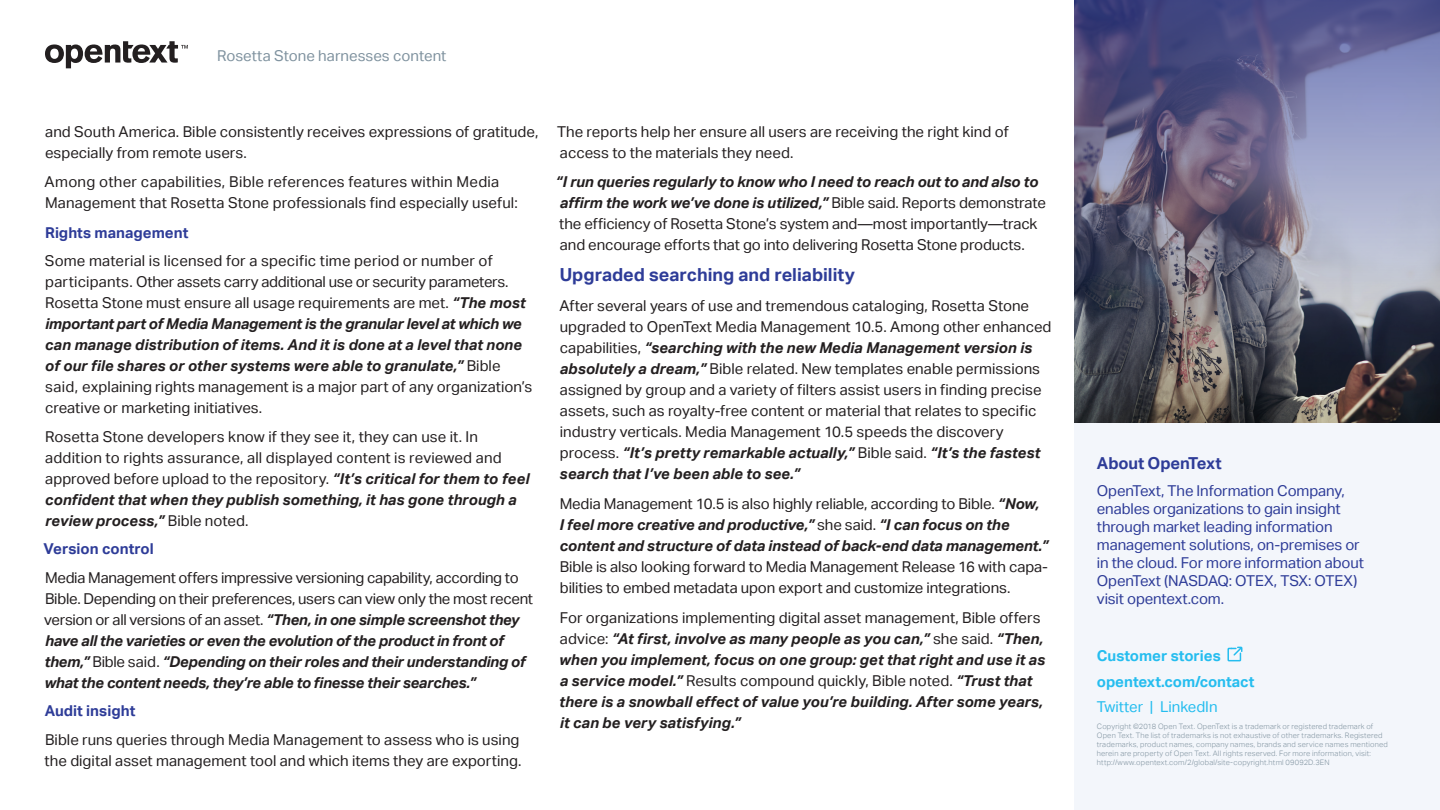
<style>
.page{position:relative;width:1440px;height:810px;background:#fff}
.page>*{position:absolute;margin:0;border:0;box-sizing:border-box;transform-origin:0 0}
.t1{font:700 18px "Aktiv Grotesk";color:#2e3c98}
.Sidebar_H1{font:700 16.5px "Aktiv Grotesk";letter-spacing:-.01em;color:#2e3c98}
.Body{font:15px/21px "Aktiv Grotesk";color:#231f20}
.Body-2{font:italic 700 15px/21px "Aktiv Grotesk";letter-spacing:-.01em;color:#231f20}
.About_OT{font:15px/18px "Aktiv Grotesk";letter-spacing:-.01em;color:#2e3c98}
.t2{font:700 15px "Aktiv Grotesk";color:#2e3c98}
.Sidebar_H1-2{font:700 15px "Aktiv Grotesk";color:#25bdef}
.t3{font:15px "Aktiv Grotesk";color:#7f929f}
.t4{font:15px "Aktiv Grotesk";color:#25bdef}
.Citation{font:300 7.5px/9px "Aktiv Grotesk";letter-spacing:.025em;color:#7f929f}
.s1{font-weight:700;font-style:italic}
.s2{font-weight:400;font-style:normal}
</style>
<div class="page">
<svg style="left:45px;top:41px;width:143px;height:27px"></svg>
<div style="left:1074px;top:405px;width:366px;height:405px;background:#f3f6fb"></div>
<svg style="left:1227px;top:646px;width:16px;height:16px"></svg>
<img style="left:1074px;top:0;width:366px;height:423px">
<p class="t3" style="left:217px;top:47px;width:231px">Rosetta Stone harnesses content</p>
<p class="Body" style="left:45px;top:122px;width:495px">and South America. Bible consistently receives expressions of gratitude, especially from remote users.</p>
<p class="Body" style="left:45px;top:171px;width:475px">Among other capabilities, Bible references features within Media<br>Management that Rosetta Stone professionals find especially useful:</p>
<h4 class="t2" style="left:45px;top:224px;width:145px">Rights management</h4>
<p class="Body" style="left:45px;top:251px;width:489px">Some material is licensed for a specific time period or number of participants. Other assets carry additional use or security parameters.<br>Rosetta Stone must ensure all usage requirements are met. <span class="s1">“The most important part of Media Management is the granular level at which we can manage distribution of items. And it is done at a level that none of our file shares or other systems were able to granulate,”</span> Bible said, explaining rights management is a major part of any organization’s creative or marketing initiatives.</p>
<p class="Body" style="left:45px;top:426px;width:486px">Rosetta Stone developers know if they see it, they can use it. In addition to rights assurance, all displayed content is reviewed and approved before upload to the repository. <span class="s1">“It’s critical for them to feel confident that when they publish something, it has gone through a review process,”</span> Bible noted.</p>
<h4 class="t2" style="left:44px;top:540px;width:112px">Version control</h4>
<p class="Body-2" style="left:44px;top:567px;width:490px"><span class="s2">Media Management offers impressive versioning capability, according to Bible. Depending on their preferences, users can view only the most recent version or all versions of an asset.</span> “Then, in one simple screenshot they have all the varieties or even the evolution of the product in front of them,” <span class="s2">Bible said.</span> “Depending on their roles and their understanding of what the content needs, they’re able to finesse their searches.”</p>
<h4 class="t2" style="left:45px;top:702px;width:92px">Audit insight</h4>
<p class="Body" style="left:45px;top:729px;width:478px">Bible runs queries through Media Management to assess who is using the digital asset management tool and which items they are exporting.</p>
<p class="Body" style="left:557px;top:122px;width:453px">The reports help her ensure all users are receiving the right kind of access to the materials they need.</p>
<p class="Body" style="left:556px;top:171px;width:492px"><span class="s1">“I run queries regularly to know who I need to reach out to and also to affirm the work we’ve done is utilized,”</span> Bible said. Reports demonstrate the efficiency of Rosetta Stone’s system and—most importantly—track and encourage efforts that go into delivering Rosetta Stone products.</p>
<h3 class="t1" style="left:560px;top:264px;width:297px">Upgraded searching and reliability</h3>
<p class="Body" style="left:559px;top:295px;width:494px">After several years of use and tremendous cataloging, Rosetta Stone upgraded to OpenText Media Management 10.5. Among other enhanced capabilities, <span class="s1">“searching with the new Media Management version is absolutely a dream,”</span> Bible related. New templates enable permissions assigned by group and a variety of filters assist users in finding precise assets, such as royalty-free content or material that relates to specific industry verticals. Media Management 10.5 speeds the discovery process. <span class="s1">“It’s pretty remarkable actually,”</span> Bible said. <span class="s1">“It’s the fastest search that I’ve been able to see.”</span></p>
<p class="Body" style="left:560px;top:493px;width:490px">Media Management 10.5 is also highly reliable, according to Bible. <span class="s1">“Now,<br>I feel more creative and productive,”</span> she said. <span class="s1">“I can focus on the content and structure of data instead of back-end data management.” </span>Bible is also looking forward to Media Management Release 16 with capa&shy;bilities to embed metadata upon export and customize integrations.</p>
<p class="Body-2" style="left:559px;top:607px;width:488px"><span class="s2">For organizations implementing digital asset management, Bible offers advice:</span> “At first, involve as many people as you can,” <span class="s2">she said.</span> “Then, when you implement, focus on one group: get that right and use it as a service model.” <span class="s2">Results compound quickly, Bible noted.</span> “Trust that there is a snowball effect of value you’re building. After some years, it can be very satisfying.”</p>
<p class="Sidebar_H1" style="left:1097px;top:453px;width:126px">About OpenText</p>
<p class="About_OT" style="left:1097px;top:482px;width:269px">OpenText, The Information Company, enables organizations to gain insight through market leading information management solutions, on-premises or in the cloud. For more information about OpenText (NASDAQ: OTEX, TSX: OTEX) visit opentext.com.</p>
<p class="Sidebar_H1-2" style="left:1097px;top:647px;width:125px">Customer stories</p>
<p class="Sidebar_H1-2" style="left:1097px;top:673px;width:159px">opentext.com/contact</p>
<p class="t4" style="left:1097px;top:698px;width:122px">Twitter | LinkedIn</p>
<p class="Citation" style="left:1097px;top:722px;width:292px">Copyright ©2018 Open Text. OpenText is a trademark or registered trademark of Open Text. The list of trademarks is not exhaustive of other trademarks. Registered trademarks, product names, company names, brands and service names mentioned herein are property of Open Text. All rights reserved. For more information, visit: http://www.opentext.com/2/global/site-copyright.html 09092D.3EN</p>
</div>
